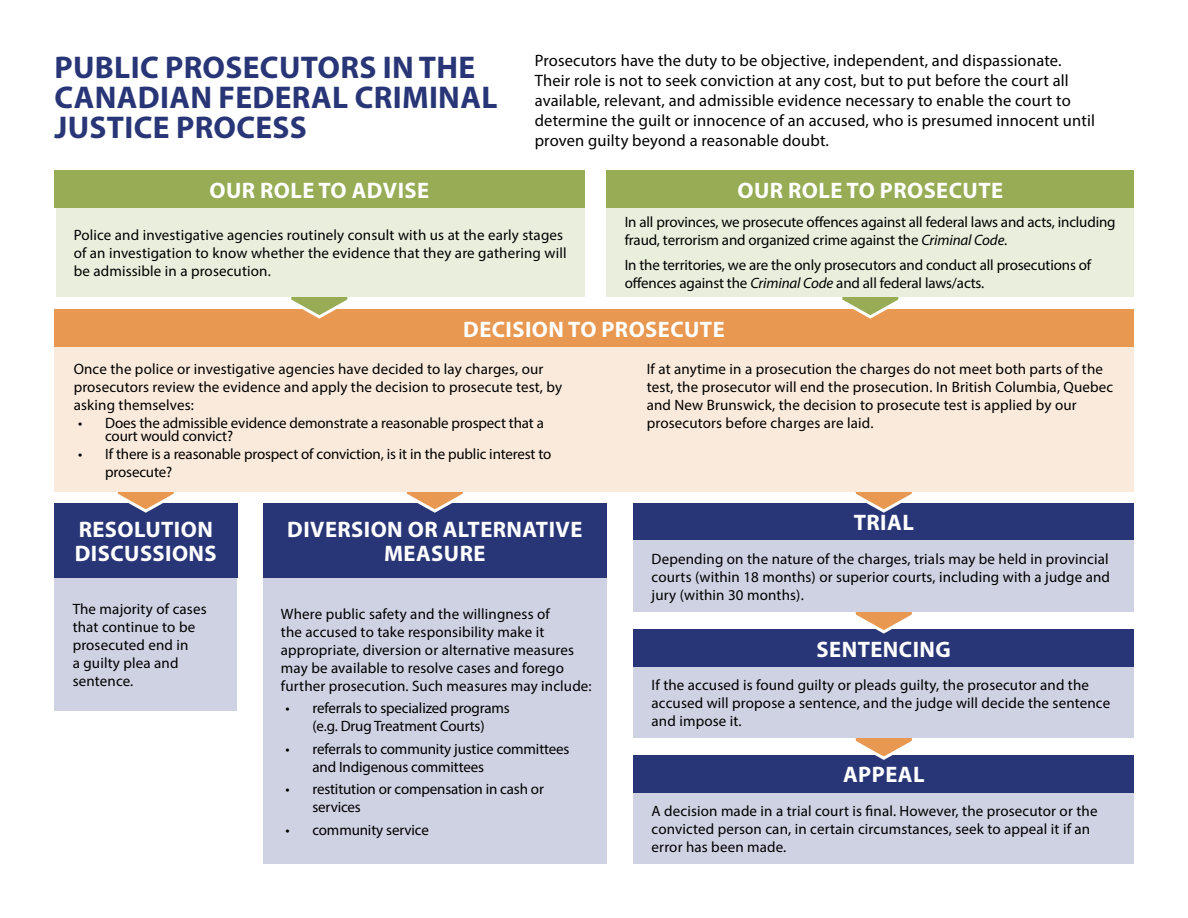
<style>
.page{position:relative;width:1188px;height:918px;background:#fff}
.page>*{position:absolute;margin:0;border:0;box-sizing:border-box;transform-origin:0 0}
.t1{font:700 31.5px/30px "Myriad Pro";letter-spacing:.01em;color:#283576}
.t2{font:700 22.5px/24px "Myriad Pro";letter-spacing:.02em;color:#fff}
.t3{font:16.5px/19.8px "Myriad Pro";letter-spacing:.01em;color:#000}
.t4{font:15px/18px "Myriad Pro";letter-spacing:.01em;color:#000}
.t5{font:15px/18px "Myriad Pro";letter-spacing:-.01em;color:#000}
.s1{font-style:italic}
</style>
<div class="page">
<div style="left:634px;top:793px;width:500px;height:71px;background:#cfd2e2"></div>
<div style="left:634px;top:755px;width:500px;height:38px;background:#283576"></div>
<svg style="left:851px;top:737px;width:66px;height:23px"></svg>
<div style="left:54px;top:310px;width:1080px;height:37px;background:#e89850"></div>
<div style="left:55px;top:578px;width:182px;height:132px;background:#cfd2e2"></div>
<div style="left:54px;top:503px;width:184px;height:75px;background:#283576"></div>
<div style="left:263px;top:578px;width:344px;height:286px;background:#cfd2e2"></div>
<div style="left:263px;top:503px;width:344px;height:75px;background:#283576"></div>
<div style="left:634px;top:503px;width:500px;height:37px;background:#283576"></div>
<div style="left:634px;top:667px;width:500px;height:70px;background:#cfd2e2"></div>
<div style="left:634px;top:630px;width:500px;height:37px;background:#283576"></div>
<svg style="left:287px;top:297px;width:66px;height:22px"></svg>
<svg style="left:838px;top:297px;width:66px;height:22px"></svg>
<svg style="left:113px;top:491px;width:66px;height:22px"></svg>
<svg style="left:402px;top:491px;width:66px;height:22px"></svg>
<svg style="left:851px;top:491px;width:66px;height:22px"></svg>
<svg style="left:851px;top:612px;width:66px;height:22px"></svg>
<div style="left:634px;top:540px;width:500px;height:72px;background:#cfd2e2"></div>
<div style="left:54px;top:347px;width:1080px;height:144px;background:#faeadc"></div>
<div style="left:56px;top:207px;width:529px;height:90px;background:#eaeedd"></div>
<div style="left:607px;top:207px;width:527px;height:90px;background:#eaeedd"></div>
<div style="left:54px;top:171px;width:531px;height:37px;background:#97ac55"></div>
<div style="left:607px;top:171px;width:527px;height:37px;background:#97ac55"></div>
<h1 class="t1" style="left:55px;top:51px;width:444px">PUBLIC PROSECUTORS IN THE<br>CANADIAN FEDERAL CRIMINAL<br>JUSTICE PROCESS</h1>
<p class="t3" style="left:535px;top:51px;width:562px">Prosecutors have the duty to be objective, independent, and dispassionate.<br>Their role is not to seek conviction at any cost, but to put before the court all available, relevant, and admissible evidence necessary to enable the court to determine the guilt or innocence of an accused, who is presumed innocent until proven guilty beyond a reasonable doubt.</p>
<h2 class="t2" style="left:209px;top:177px;width:221px">OUR ROLE TO ADVISE</h2>
<h2 class="t2" style="left:738px;top:177px;width:267px">OUR ROLE TO PROSECUTE</h2>
<p class="t4" style="left:74px;top:225px;width:494px">Police and investigative agencies routinely consult with us at the early stages of an investigation to know whether the evidence that they are gathering will be admissible in a prosecution.</p>
<p class="t5" style="left:625px;top:213px;width:492px">In all provinces, we prosecute offences against all federal laws and acts, including fraud, terrorism and organized crime against the <span class="s1">Criminal Code</span>.</p>
<p class="t5" style="left:625px;top:256px;width:468px">In the territories, we are the only prosecutors and conduct all prosecutions of offences against the <span class="s1">Criminal Code</span> and all federal laws/acts.</p>
<h2 class="t2" style="left:463px;top:316px;width:263px">DECISION TO PROSECUTE</h2>
<p class="t4" style="left:74px;top:359px;width:490px">Once the police or investigative agencies have decided to lay charges, our prosecutors review the evidence and apply the decision to prosecute test, by asking themselves:</p>
<p class="t5" style="left:105px;top:415px;width:440px;line-height:13.5px;text-indent:-27px">• Does the admissible evidence demonstrate a reasonable prospect that a court would convict?</p>
<p class="t5" style="left:105px;top:445px;width:448px;text-indent:-27px">• If there is a reasonable prospect of conviction, is it in the public interest to prosecute?</p>
<p class="t4" style="left:647px;top:359px;width:468px">If at anytime in a prosecution the charges do not meet both parts of the test, the prosecutor will end the prosecution. In British Columbia, Quebec and New Brunswick, the decision to prosecute test is applied by our prosecutors before charges are laid.</p>
<h2 class="t2" style="left:75px;top:517px;width:143px">RESOLUTION<br>DISCUSSIONS</h2>
<p class="t4" style="left:73px;top:599px;width:135px">The majority of cases that continue to be prosecuted end in<br>a guilty plea and sentence.</p>
<h2 class="t2" style="left:287px;top:517px;width:297px;text-align:center">DIVERSION OR ALTERNATIVE<br>MEASURE</h2>
<h2 class="t2" style="left:854px;top:510px;width:62px">TRIAL</h2>
<p class="t4" style="left:652px;top:549px;width:460px;text-align:justify">Depending on the nature of the charges, trials may be held in provincial courts (within 18 months) or superior courts, including with a judge and jury (within 30 months).</p>
<p class="t4" style="left:281px;top:604px;width:312px">Where public safety and the willingness of<br>the accused to take responsibility make it appropriate, diversion or alternative measures may be available to resolve cases and forego further prosecution. Such measures may include:</p>
<p class="t5" style="left:285px;top:699px;width:226px;text-align:center">• referrals to specialized programs (e.g. Drug Treatment Courts)</p>
<p class="t5" style="left:312px;top:739px;width:259px;text-indent:-27px">• referrals to community justice committees and Indigenous committees</p>
<p class="t5" style="left:312px;top:780px;width:233px;text-indent:-27px">• restitution or compensation in cash or services</p>
<p class="t5" style="left:285px;top:820px;width:145px">• community service</p>
<h2 class="t2" style="left:817px;top:637px;width:136px">SENTENCING</h2>
<p class="t4" style="left:652px;top:676px;width:460px">If the accused is found guilty or pleads guilty, the prosecutor and the accused will propose a sentence, and the judge will decide the sentence and impose it.</p>
<h2 class="t2" style="left:843px;top:762px;width:83px">APPEAL</h2>
<p class="t4" style="left:652px;top:802px;width:447px">A decision made in a trial court is final. However, the prosecutor or the convicted person can, in certain circumstances, seek to appeal it if an error has been made.</p>
</div>
